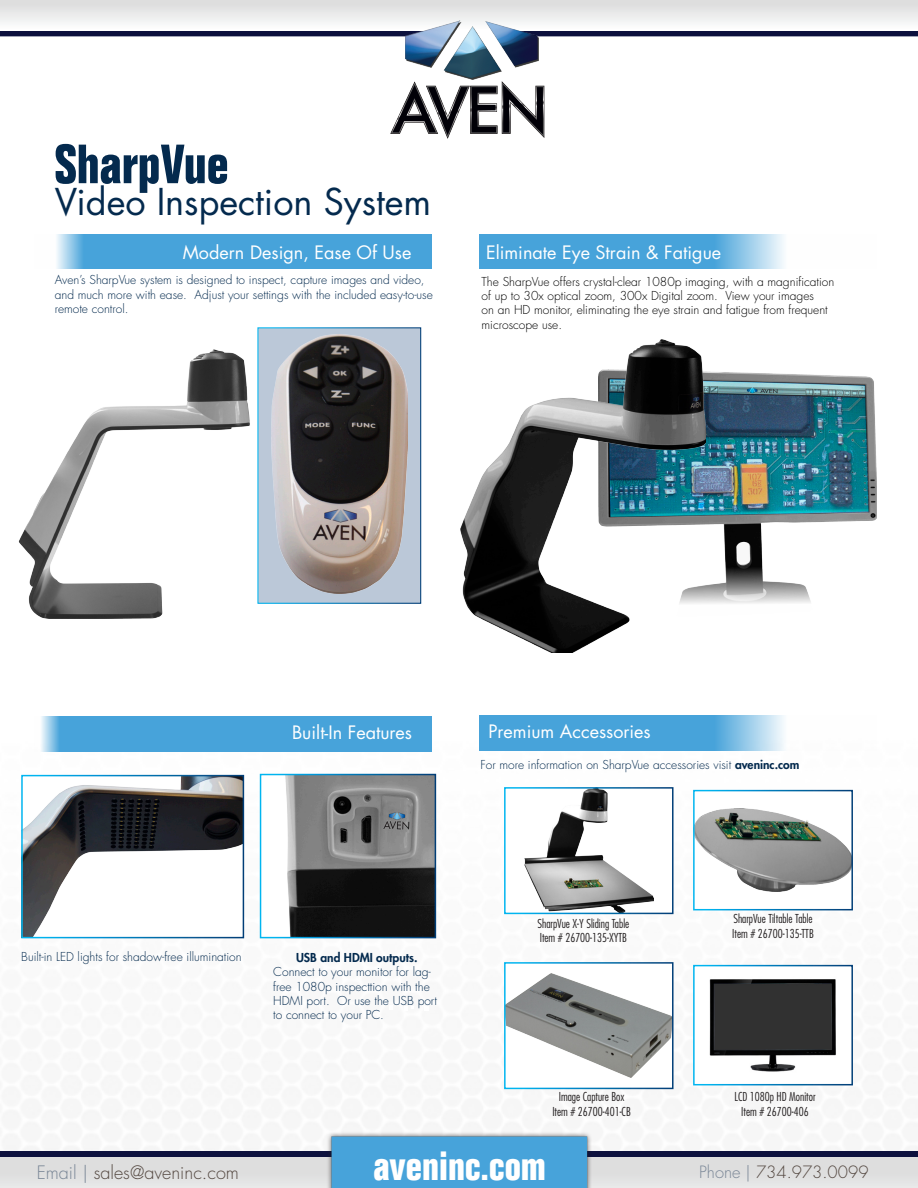
<style>
.page{position:relative;width:918px;height:1188px;background:#fff}
.page>*{position:absolute;margin:0;border:0;box-sizing:border-box;transform-origin:0 0}
.t1{font:700 condensed 54px "Folio";color:#042a4e}
.t2{font:700 condensed 39.9px "Folio";color:#fff}
.t3{font:36px "Futura";color:#042a4e}
.t4{font:18px "Futura";color:#fff}
.t5{font:300 18px "Futura";color:#544841}
.t6{font:300 16.5px "Futura";color:#544841}
.t7{font:300 12px/14.4px "Futura";color:#042a4e}
.t8{font:300 12px/14.4px "Futura";color:#000}
.t9{font:300 condensed 12px "Futura";color:#231f20}
.t10{font:800 12px "Futura";color:#042a4e}
.s1{font-weight:800}
.s2{color:#798696}
</style>
<div class="page">
<img style="left:479px;top:234px;width:305px;height:35px">
<img style="left:57px;top:234px;width:375px;height:35px">
<img style="left:706px;top:371px;width:171px;height:233px">
<img style="left:1px;top:715px;width:917px;height:437px">
<svg style="left:0;top:1152px;width:918px;height:6px;background:#2f3358"></svg>
<div style="left:0;top:1158px;width:918px;height:30px;background:#dedede"></div>
<svg style="left:390px;top:81px;width:155px;height:57px"></svg>
<div style="left:0;top:31px;width:918px;height:5px;background:#0d113e"></div>
<svg style="left:0;top:0;width:918px;height:22px"></svg>
<img style="left:405px;top:21px;width:133px;height:59px">
<img style="left:327px;top:1131px;width:266px;height:57px">
<img style="left:461px;top:340px;width:245px;height:312px">
<div style="left:34px;top:717px;width:398px;height:34px;background:#47a3da"></div>
<img style="left:479px;top:716px;width:398px;height:34px">
<svg style="left:424px;top:1006px;width:5px;height:4px"></svg>
<svg style="left:389px;top:1006px;width:4px;height:4px"></svg>
<svg style="left:404px;top:1006px;width:10px;height:5px"></svg>
<img style="left:18px;top:349px;width:232px;height:270px">
<div style="left:258px;top:328px;width:163px;height:275px;background:#bbc8d8"></div>
<img style="left:272px;top:334px;width:135px;height:260px">
<img style="left:24px;top:778px;width:217px;height:157px">
<div style="left:21px;top:775px;width:223px;height:163px;border:2px solid #fff"></div>
<img style="left:263px;top:777px;width:170px;height:158px">
<div style="left:505px;top:788px;width:168px;height:125px;background:#fff"></div>
<img style="left:524px;top:790px;width:129px;height:121px">
<div style="left:504px;top:787px;width:170px;height:127px;border:2px solid #fff"></div>
<div style="left:694px;top:791px;width:158px;height:119px;background:#fff"></div>
<img style="left:696px;top:809px;width:154px;height:83px">
<div style="left:693px;top:790px;width:160px;height:120px;border:2px solid #fff"></div>
<div style="left:505px;top:963px;width:168px;height:125px;background:#fff"></div>
<img style="left:507px;top:973px;width:164px;height:105px">
<div style="left:504px;top:962px;width:170px;height:127px;border:2px solid #fff"></div>
<img style="left:696px;top:968px;width:154px;height:114px">
<div style="left:693px;top:965px;width:160px;height:120px;border:2px solid #fff"></div>
<p class="t1" style="left:55px;top:134px;width:175px">SharpVue</p>
<p class="t3" style="left:55px;top:178px;width:378px">Video Inspection System</p>
<p class="t4" style="left:183px;top:241px;width:230px">Modern Design, Ease Of Use</p>
<p class="t7" style="left:55px;top:273px;width:380px">Aven’s SharpVue system is designed to inspect, capture images and video, and much more with ease. Adjust your settings with the included easy-to-use remote control.</p>
<p class="t4" style="left:486px;top:241px;width:237px">Eliminate Eye Strain &amp; Fatigue</p>
<p class="t8" style="left:482px;top:274px;width:354px">The SharpVue offers crystal-clear 1080p imaging, with a magnification of up to 30x optical zoom, 300x Digital zoom. View your images<br>on an HD monitor, eliminating the eye strain and fatigue from frequent microscope use.</p>
<p class="t4" style="left:292px;top:721px;width:122px">Built-In Features</p>
<p class="t4" style="left:488px;top:720px;width:164px">Premium Accessories</p>
<p class="t7" style="left:481px;top:758px;width:320px">For more information on SharpVue accessories visit <span class="s1">aveninc.com</span></p>
<p class="t7" style="left:21px;top:950px;width:222px">Built-in LED lights for shadow-free illumination</p>
<p class="t10" style="left:296px;top:950px;width:123px">USB and HDMI outputs.</p>
<p class="t7" style="left:273px;top:965px;width:165px">Connect to your monitor for lag&shy;free 1080p inspecttion with the<br>HDMI port. Or use the USB port to connect to your PC.</p>
<p class="t9" style="left:537px;top:916px;width:93px">SharpVue X-Y Sliding Table</p>
<p class="t9" style="left:540px;top:931px;width:89px">Item # 26700-135-XYTB</p>
<p class="t9" style="left:559px;top:1090px;width:67px">Image Capture Box</p>
<p class="t9" style="left:552px;top:1104px;width:80px">Item # 26700-401-CB</p>
<p class="t5" style="left:37px;top:1161px;width:204px"><span class="s2">Email |</span> sales@aveninc.com</p>
<p class="t2" style="left:373px;top:1144px;width:174px">aveninc.com</p>
<p class="t9" style="left:733px;top:912px;width:81px">SharpVue Tiltable Table</p>
<p class="t9" style="left:732px;top:926px;width:83px">Item # 26700-135-TTB</p>
<p class="t9" style="left:735px;top:1090px;width:83px">LCD 1080p HD Monitor</p>
<p class="t9" style="left:741px;top:1104px;width:69px">Item # 26700-406</p>
<p class="t6" style="left:699px;top:1162px;width:171px"><span class="s2">Phone |</span> 734.973.0099</p>
</div>
